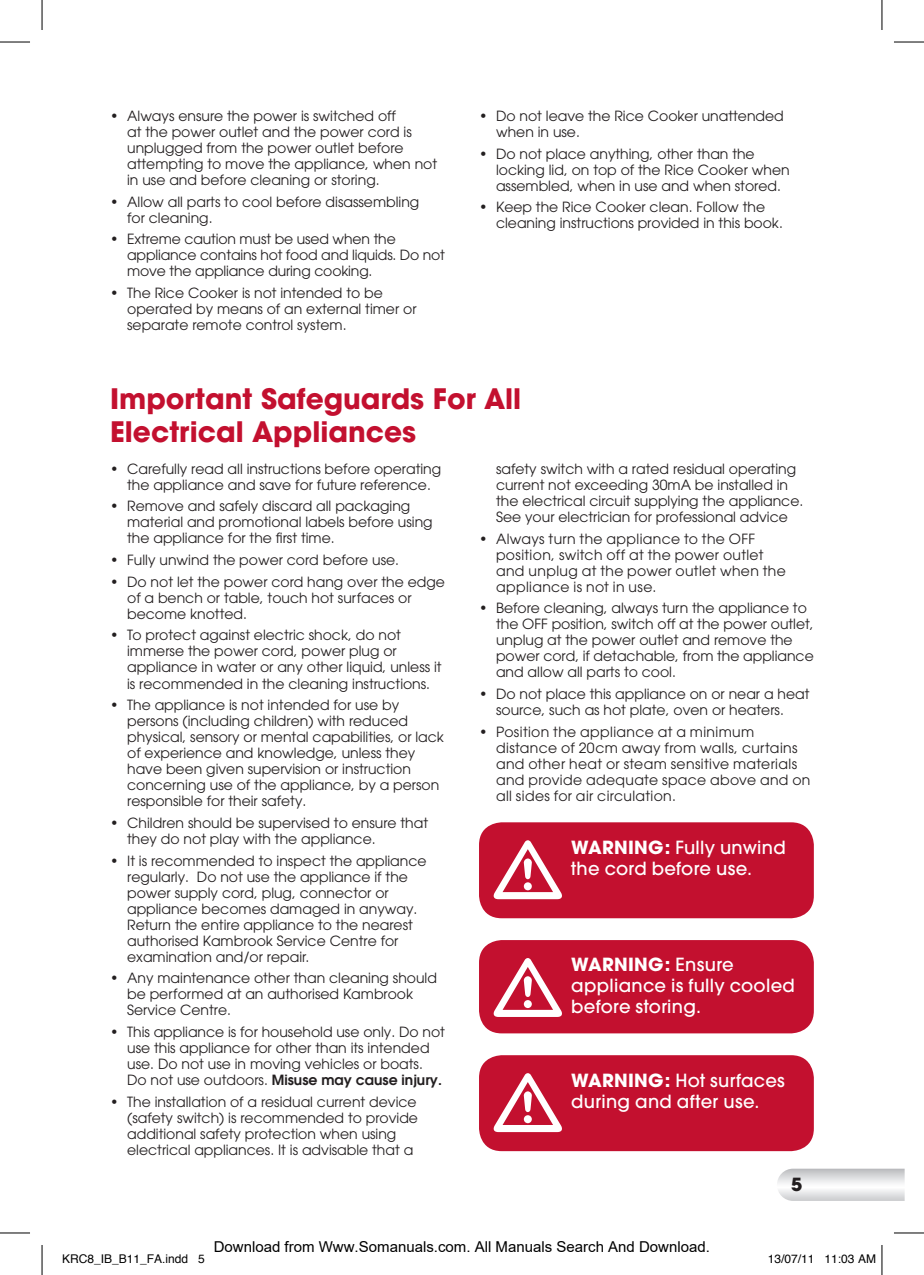
<style>
.page{position:relative;width:924px;height:1275px;background:#fff}
.page>*{position:absolute;margin:0;border:0;box-sizing:border-box;transform-origin:0 0}
.t1{font:700 28px/33.6px "Avant Garde";color:#c3102f}
.t2{font:500 18px/21px "Avant Garde";letter-spacing:.015em;color:#fff}
.t3{font:700 18px "Avant Garde";color:#231f20}
.t4{font:15px "Arial";color:#000}
.t5{font:14px/16px "Avant Garde";color:#231f20}
.t6{font:14px/16px "Avant Garde";letter-spacing:.025em;color:#231f20}
.t7{font:12px "Helvetica";color:#000}
.s1{font-weight:600}
.s2{font-weight:700}
</style>
<div class="page">
<svg style="left:777px;top:1168px;width:127px;height:32px"></svg>
<div style="left:479px;top:822px;width:334px;height:96px;background:#c3102f;border-radius:23px"></div>
<svg style="left:493px;top:840px;width:68px;height:59px"></svg>
<div style="left:479px;top:940px;width:334px;height:93px;background:#c3102f;border-radius:23px"></div>
<svg style="left:493px;top:958px;width:68px;height:59px"></svg>
<div style="left:479px;top:1055px;width:334px;height:96px;background:#c3102f;border-radius:23px"></div>
<svg style="left:493px;top:1073px;width:68px;height:59px"></svg>
<hr style="left:0;top:42px;width:30px;height:1px;background:#000">
<hr style="left:893px;top:42px;width:30px;height:1px;background:#000">
<hr style="left:0;top:1232px;width:30px;height:1px;background:#000">
<hr style="left:893px;top:1232px;width:30px;height:1px;background:#000">
<hr style="left:42px;top:0;width:1px;height:30px;background:#000">
<hr style="left:42px;top:1245px;width:1px;height:30px;background:#000">
<hr style="left:881px;top:0;width:1px;height:30px;background:#000">
<hr style="left:881px;top:1245px;width:1px;height:30px;background:#000">
<p class="t5" style="left:127px;top:108px;width:311px;text-indent:-17px">• Always ensure the power is switched off<br>at the power outlet and the power cord is unplugged from the power outlet before attempting to move the appliance, when not in use and before cleaning or storing.</p>
<p class="t5" style="left:127px;top:193px;width:293px;text-indent:-17px">• Allow all parts to cool before disassembling for cleaning.</p>
<p class="t5" style="left:127px;top:231px;width:319px;text-indent:-17px">• Extreme caution must be used when the appliance contains hot food and liquids. Do not move the appliance during cooking.</p>
<p class="t5" style="left:127px;top:285px;width:291px;text-indent:-17px">• The Rice Cooker is not intended to be operated by means of an external timer or separate remote control system.</p>
<p class="t5" style="left:496px;top:108px;width:289px;text-indent:-17px">• Do not leave the Rice Cooker unattended when in use.</p>
<p class="t5" style="left:496px;top:145px;width:295px;text-indent:-17px">• Do not place anything, other than the locking lid, on top of the Rice Cooker when assembled, when in use and when stored.</p>
<p class="t5" style="left:496px;top:199px;width:288px;text-indent:-17px">• Keep the Rice Cooker clean. Follow the cleaning instructions provided in this book.</p>
<h1 class="t1" style="left:110px;top:381px;width:412px">Important Safeguards For All<br>Electrical Appliances</h1>
<p class="t5" style="left:110px;top:460px;width:332px;text-align:center">• Carefully read all instructions before operating the appliance and save for future reference.</p>
<p class="t5" style="left:127px;top:498px;width:307px;text-indent:-17px">• Remove and safely discard all packaging material and promotional labels before using the appliance for the first time.</p>
<p class="t5" style="left:110px;top:552px;width:290px">• Fully unwind the power cord before use.</p>
<p class="t5" style="left:127px;top:573px;width:319px;text-indent:-17px">• Do not let the power cord hang over the edge of a bench or table, touch hot surfaces or become knotted.</p>
<p class="t5" style="left:127px;top:627px;width:316px;text-indent:-17px">• To protect against electric shock, do not immerse the power cord, power plug or appliance in water or any other liquid, unless it is recommended in the cleaning instructions.</p>
<p class="t5" style="left:127px;top:697px;width:318px;text-indent:-17px">• The appliance is not intended for use by persons (including children) with reduced physical, sensory or mental capabilities, or lack of experience and knowledge, unless they have been given supervision or instruction concerning use of the appliance, by a person responsible for their safety.</p>
<p class="t5" style="left:127px;top:814px;width:302px;text-indent:-17px">• Children should be supervised to ensure that they do not play with the appliance.</p>
<p class="t5" style="left:127px;top:852px;width:301px;text-indent:-17px">• It is recommended to inspect the appliance regularly. Do not use the appliance if the power supply cord, plug, connector or appliance becomes damaged in anyway.<br>Return the entire appliance to the nearest authorised Kambrook Service Centre for examination and/or repair.</p>
<p class="t5" style="left:127px;top:970px;width:311px;text-indent:-17px">• Any maintenance other than cleaning should be performed at an authorised Kambrook<br>Service Centre.</p>
<p class="t5" style="left:127px;top:1024px;width:319px;text-indent:-17px">• This appliance is for household use only. Do not use this appliance for other than its intended use. Do not use in moving vehicles or boats.<br>Do not use outdoors. <span class="s1">Misuse may cause injury.</span></p>
<p class="t5" style="left:127px;top:1093px;width:292px;text-indent:-17px">• The installation of a residual current device (safety switch) is recommended to provide additional safety protection when using electrical appliances. It is advisable that a</p>
<p class="t5" style="left:496px;top:461px;width:308px">safety switch with a rated residual operating current not exceeding 30mA be installed in the electrical circuit supplying the appliance.<br>See your electrician for professional advice</p>
<p class="t6" style="left:496px;top:530px;width:291px;text-indent:-17px">• Always turn the appliance to the OFF position, switch off at the power outlet and unplug at the power outlet when the appliance is not in use.</p>
<p class="t5" style="left:496px;top:600px;width:319px;text-indent:-17px">• Before cleaning, always turn the appliance to the OFF position, switch off at the power outlet, unplug at the power outlet and remove the power cord, if detachable, from the appliance and allow all parts to cool.</p>
<p class="t5" style="left:496px;top:686px;width:315px;text-indent:-17px">• Do not place this appliance on or near a heat source, such as hot plate, oven or heaters.</p>
<p class="t6" style="left:496px;top:723px;width:316px;text-indent:-17px">• Position the appliance at a minimum distance of 20cm away from walls, curtains and other heat or steam sensitive materials and provide adequate space above and on all sides for air circulation.</p>
<p class="t2" style="left:571px;top:836px;width:216px"><span class="s2">WARNING:</span> Fully unwind the cord before use.</p>
<p class="t2" style="left:571px;top:954px;width:225px"><span class="s2">WARNING:</span> Ensure appliance is fully cooled before storing.</p>
<p class="t2" style="left:571px;top:1069px;width:215px"><span class="s2">WARNING:</span> Hot surfaces during and after use.</p>
<p class="t4" style="left:214px;top:1238px;width:497px">Download from Www.Somanuals.com. All Manuals Search And Download.</p>
<p class="t3" style="left:790px;top:1173px;width:13px">5</p>
<p class="t7" style="left:62px;top:1249px;width:144px">KRC8_IB_B11_FA.indd 5</p>
<p class="t7" style="left:767px;top:1249px;width:110px">13/07/11 11:03 AM</p>
</div>
